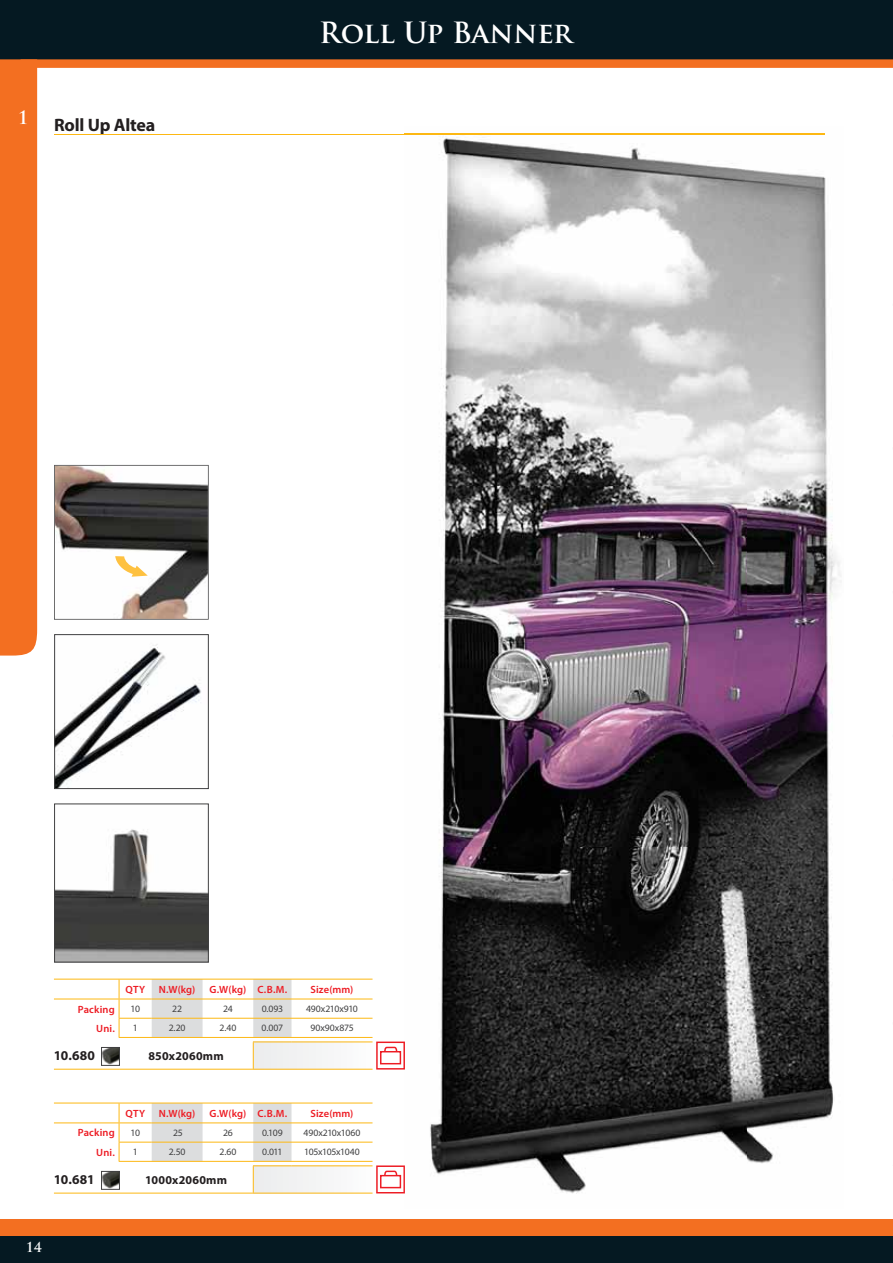
<style>
.page{position:relative;width:893px;height:1263px;background:#fff}
.page>*{position:absolute;margin:0;border:0;box-sizing:border-box;transform-origin:0 0}
.t1{font:700 28.5px "Trajan Pro";color:#fff}
.t2{font:700 18px "Myriad Pro";letter-spacing:-.01em;color:#231f20}
.t3{font:700 18px "Trajan Pro";color:#fff}
.t4{font:700 13.5px "Myriad Pro";letter-spacing:-.005em;color:#231f20}
.t5{font:700 13.5px "Trajan Pro";color:#fff}
.t6{font:700 12px "Myriad Pro";letter-spacing:.02em;color:#231f20}
.t7{font:600 10.5px "Myriad Pro";letter-spacing:.015em;color:#ed1c24}
.t8{font:9.75px "Myriad Pro";letter-spacing:-.02em;color:#404041}
.t9{font:9.75px "Myriad Pro";color:#404041}
</style>
<div class="page">
<div style="left:0;top:0;width:893px;height:59px;background:#051922"></div>
<div style="left:0;top:1219px;width:893px;height:17px;background:#f36f21"></div>
<div style="left:0;top:1236px;width:893px;height:27px;background:#051922"></div>
<svg style="left:376px;top:1165px;width:29px;height:28px"></svg>
<div style="left:381px;top:1176px;width:19px;height:12px;background:#fff"></div>
<div style="left:380px;top:1175px;width:21px;height:13px;border:1px solid #ed1c24"></div>
<div style="left:253px;top:1042px;width:119px;height:27px;background:#f6f6f7"></div>
<hr style="left:54px;top:979px;width:65px;height:1px;background:#fdb813">
<svg style="left:152px;top:980px;width:139px;height:89px"></svg>
<hr style="left:291px;top:1042px;width:81px;height:1px;background:#fdb813">
<hr style="left:119px;top:1037px;width:253px;height:1px;background:#fdb813">
<hr style="left:119px;top:979px;width:253px;height:1px;background:#fdb813">
<hr style="left:54px;top:999px;width:65px;height:1px;background:#fdb813">
<hr style="left:119px;top:999px;width:33px;height:1px;background:#fdb813">
<hr style="left:152px;top:999px;width:220px;height:1px;background:#fdb813">
<hr style="left:119px;top:1018px;width:33px;height:1px;background:#fdb813">
<svg style="left:119px;top:980px;width:1px;height:57px"></svg>
<hr style="left:152px;top:1018px;width:220px;height:1px;background:#fdb813">
<hr style="left:54px;top:1069px;width:65px;height:1px;background:#fdb813">
<hr style="left:119px;top:1069px;width:253px;height:1px;background:#fdb813">
<div style="left:253px;top:1166px;width:119px;height:27px;background:#f6f6f7"></div>
<hr style="left:54px;top:1103px;width:65px;height:1px;background:#fdb813">
<svg style="left:152px;top:1104px;width:139px;height:89px"></svg>
<hr style="left:291px;top:1165px;width:81px;height:1px;background:#fdb813">
<hr style="left:119px;top:1161px;width:253px;height:1px;background:#fdb813">
<hr style="left:119px;top:1103px;width:253px;height:1px;background:#fdb813">
<hr style="left:54px;top:1123px;width:65px;height:1px;background:#fdb813">
<hr style="left:119px;top:1123px;width:33px;height:1px;background:#fdb813">
<hr style="left:152px;top:1123px;width:220px;height:1px;background:#fdb813">
<hr style="left:119px;top:1142px;width:33px;height:1px;background:#fdb813">
<svg style="left:119px;top:1103px;width:1px;height:58px"></svg>
<hr style="left:152px;top:1142px;width:220px;height:1px;background:#fdb813">
<hr style="left:54px;top:1193px;width:65px;height:1px;background:#fdb813">
<hr style="left:119px;top:1193px;width:253px;height:1px;background:#fdb813">
<img style="left:103px;top:1049px;width:15px;height:15px">
<div style="left:101px;top:1047px;width:19px;height:19px;border:1px solid #404041"></div>
<img style="left:103px;top:1173px;width:15px;height:15px">
<div style="left:101px;top:1171px;width:19px;height:19px;border:1px solid #404041"></div>
<img style="left:56px;top:829px;width:151px;height:131px">
<div style="left:54px;top:804px;width:155px;height:158px;border:1px solid #404041"></div>
<svg style="left:0;top:59px;width:893px;height:597px"></svg>
<img style="left:115px;top:556px;width:33px;height:21px">
<img style="left:56px;top:636px;width:151px;height:151px">
<div style="left:54px;top:634px;width:155px;height:155px;border:1px solid #404041"></div>
<hr style="left:54px;top:134px;width:771px;height:1px;background:#fdb813">
<img style="left:405px;top:127px;width:439px;height:1067px">
<img style="left:405px;top:134px;width:420px;height:1px">
<div style="left:376px;top:1042px;width:29px;height:28px;border:1px solid #ed1c24"></div>
<svg style="left:384px;top:1046px;width:14px;height:5px"></svg>
<div style="left:380px;top:1051px;width:21px;height:13px;border:1px solid #ed1c24"></div>
<img style="left:892px;top:162px;width:1px;height:494px">
<h2 class="t3" style="left:18px;top:108px;width:12px">1</h2>
<h2 class="t2" style="left:54px;top:114px;width:103px">Roll Up Altea</h2>
<h1 class="t1" style="left:319px;top:17px;width:255px">Roll Up Banner</h1>
<p class="t7" style="left:126px;top:983px;width:21px">QTY</p>
<p class="t7" style="left:159px;top:983px;width:38px">N.W(kg)</p>
<p class="t7" style="left:210px;top:983px;width:79px">G.W(kg) C.B.M.</p>
<p class="t7" style="left:311px;top:983px;width:44px">Size(mm)</p>
<p class="t7" style="left:78px;top:1003px;width:38px">Packing</p>
<p class="t8" style="left:131px;top:1003px;width:11px">10</p>
<p class="t8" style="left:172px;top:1003px;width:11px">22</p>
<p class="t8" style="left:223px;top:1003px;width:11px">24</p>
<p class="t8" style="left:262px;top:1003px;width:23px">0.093</p>
<p class="t8" style="left:306px;top:1003px;width:53px">490x210x910</p>
<p class="t7" style="left:96px;top:1022px;width:20px">Uni.</p>
<p class="t8" style="left:133px;top:1022px;width:7px">1</p>
<p class="t8" style="left:169px;top:1022px;width:18px">2.20</p>
<p class="t8" style="left:219px;top:1022px;width:18px">2.40</p>
<p class="t8" style="left:262px;top:1022px;width:23px">0.007</p>
<p class="t9" style="left:310px;top:1022px;width:45px">90x90x875</p>
<p class="t4" style="left:54px;top:1048px;width:43px">10.680</p>
<p class="t6" style="left:149px;top:1049px;width:77px">850x2060mm</p>
<p class="t7" style="left:126px;top:1107px;width:21px">QTY</p>
<p class="t7" style="left:159px;top:1107px;width:38px">N.W(kg)</p>
<p class="t7" style="left:210px;top:1107px;width:79px">G.W(kg) C.B.M.</p>
<p class="t7" style="left:311px;top:1107px;width:44px">Size(mm)</p>
<p class="t7" style="left:78px;top:1127px;width:38px">Packing</p>
<p class="t8" style="left:131px;top:1127px;width:11px">10</p>
<p class="t8" style="left:173px;top:1127px;width:11px">25</p>
<p class="t8" style="left:223px;top:1127px;width:11px">26</p>
<p class="t8" style="left:262px;top:1127px;width:22px">0.109</p>
<p class="t9" style="left:304px;top:1127px;width:58px">490x210x1060</p>
<p class="t7" style="left:96px;top:1146px;width:20px">Uni.</p>
<p class="t8" style="left:133px;top:1146px;width:7px">1</p>
<p class="t8" style="left:169px;top:1146px;width:18px">2.50</p>
<p class="t8" style="left:219px;top:1146px;width:18px">2.60</p>
<p class="t8" style="left:262px;top:1146px;width:22px">0.011</p>
<p class="t8" style="left:304px;top:1146px;width:57px">105x105x1040</p>
<p class="t4" style="left:54px;top:1172px;width:42px">10.681</p>
<p class="t6" style="left:145px;top:1173px;width:83px">1000x2060mm</p>
<p class="t5" style="left:26px;top:1240px;width:18px">14</p>
</div>
